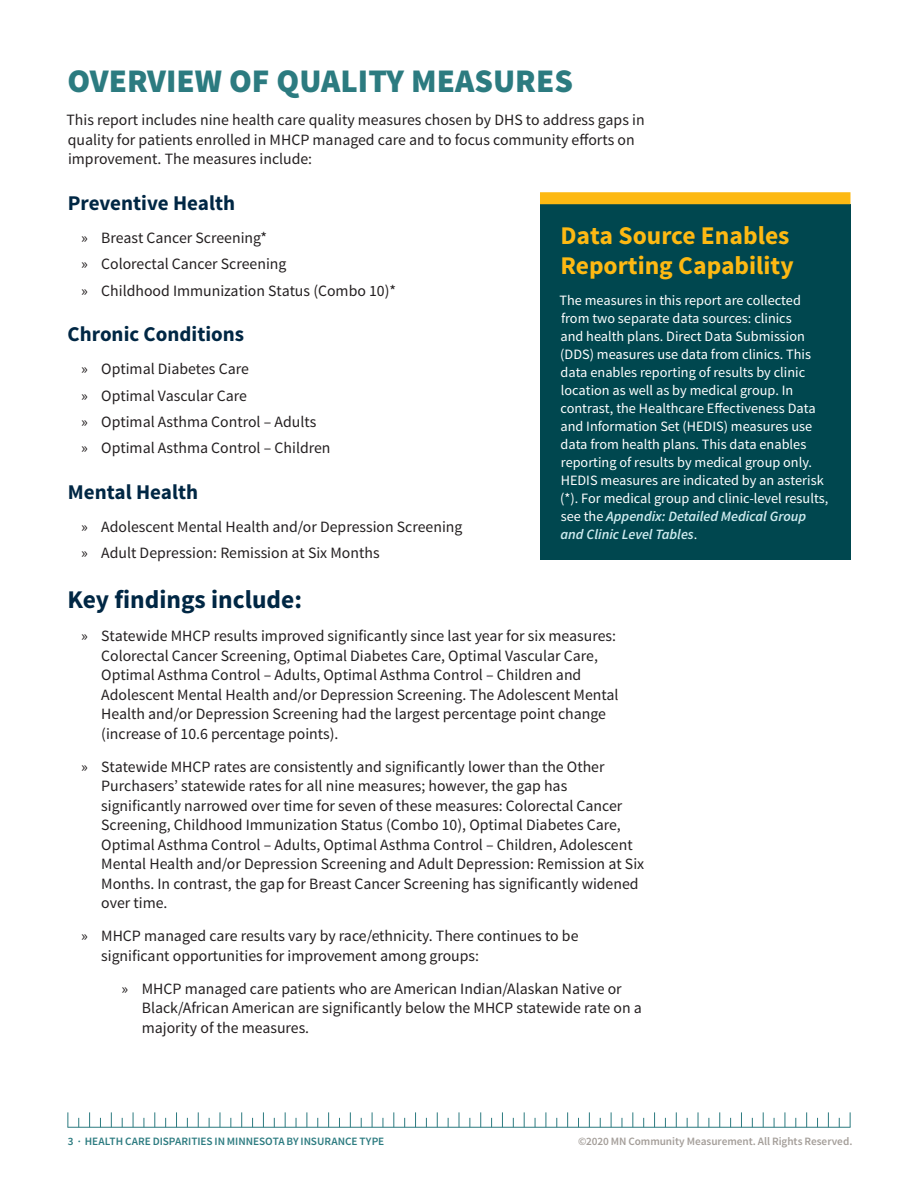
<style>
.page{position:relative;width:918px;height:1188px;background:#fff}
.page>*{position:absolute;margin:0;border:0;box-sizing:border-box;transform-origin:0 0}
.Section_Header{font:900 33px "Source Sans Pro";color:#2c7b80}
.Sidebar_Header{font:700 25.5px/30px "Source Sans Pro";color:#fdb913}
.Header_1{font:700 25.5px "Source Sans Pro";color:#002744}
.Header_2{font:700 21px "Source Sans Pro";color:#002744}
.t1{font:15.75px/19.5px "Source Sans Pro";color:#231f20}
.Sidebar_text_-_white{font:14.25px/18px "Source Sans Pro";color:#fff}
.t2{font:600 11.25px "Source Sans Pro";letter-spacing:-.005em;color:#2c7b80}
.t3{font:600 11.25px "Source Sans Pro";letter-spacing:-.005em;color:#a49e99}
.s1{font-weight:600;font-style:italic;color:#ceebef}
</style>
<div class="page">
<hr style="left:68px;top:1127px;width:782px;height:1px;background:#2c7b80">
<svg style="left:850px;top:1112px;width:1px;height:15px"></svg>
<svg style="left:828px;top:1112px;width:1px;height:15px"></svg>
<svg style="left:806px;top:1112px;width:1px;height:15px"></svg>
<svg style="left:785px;top:1112px;width:1px;height:15px"></svg>
<svg style="left:763px;top:1112px;width:1px;height:15px"></svg>
<svg style="left:741px;top:1112px;width:1px;height:15px"></svg>
<svg style="left:719px;top:1112px;width:1px;height:15px"></svg>
<svg style="left:698px;top:1112px;width:1px;height:15px"></svg>
<svg style="left:676px;top:1112px;width:1px;height:15px"></svg>
<svg style="left:654px;top:1112px;width:1px;height:15px"></svg>
<svg style="left:632px;top:1112px;width:1px;height:15px"></svg>
<svg style="left:611px;top:1112px;width:1px;height:15px"></svg>
<svg style="left:589px;top:1112px;width:1px;height:15px"></svg>
<svg style="left:567px;top:1112px;width:1px;height:15px"></svg>
<svg style="left:546px;top:1112px;width:1px;height:15px"></svg>
<svg style="left:524px;top:1112px;width:1px;height:15px"></svg>
<svg style="left:502px;top:1112px;width:1px;height:15px"></svg>
<svg style="left:480px;top:1112px;width:1px;height:15px"></svg>
<svg style="left:459px;top:1112px;width:1px;height:15px"></svg>
<svg style="left:437px;top:1112px;width:1px;height:15px"></svg>
<svg style="left:415px;top:1112px;width:1px;height:15px"></svg>
<svg style="left:393px;top:1112px;width:1px;height:15px"></svg>
<svg style="left:372px;top:1112px;width:1px;height:15px"></svg>
<svg style="left:350px;top:1112px;width:1px;height:15px"></svg>
<svg style="left:328px;top:1112px;width:1px;height:15px"></svg>
<svg style="left:307px;top:1112px;width:1px;height:15px"></svg>
<svg style="left:285px;top:1112px;width:1px;height:15px"></svg>
<svg style="left:263px;top:1112px;width:1px;height:15px"></svg>
<svg style="left:241px;top:1112px;width:1px;height:15px"></svg>
<svg style="left:220px;top:1112px;width:1px;height:15px"></svg>
<svg style="left:198px;top:1112px;width:1px;height:15px"></svg>
<svg style="left:176px;top:1112px;width:1px;height:15px"></svg>
<svg style="left:154px;top:1112px;width:1px;height:15px"></svg>
<svg style="left:133px;top:1112px;width:1px;height:15px"></svg>
<svg style="left:111px;top:1112px;width:1px;height:15px"></svg>
<svg style="left:89px;top:1112px;width:1px;height:15px"></svg>
<svg style="left:68px;top:1112px;width:1px;height:15px"></svg>
<div style="left:540px;top:204px;width:310px;height:355px;background:#00474f"></div>
<div style="left:540px;top:192px;width:310px;height:12px;background:#fdb913"></div>
<p class="Section_Header" style="left:67px;top:60px;width:507px">OVERVIEW OF QUALITY MEASURES</p>
<p class="t1" style="left:66px;top:111px;width:580px">This report includes nine health care quality measures chosen by DHS to address gaps in quality for patients enrolled in MHCP managed care and to focus community efforts on improvement. The measures include:</p>
<p class="Header_2" style="left:68px;top:190px;width:169px">Preventive Health</p>
<p class="t1" style="left:81px;top:228px;width:188px">» Breast Cancer Screening*</p>
<p class="t1" style="left:81px;top:255px;width:207px">» Colorectal Cancer Screening</p>
<p class="t1" style="left:81px;top:281px;width:317px">» Childhood Immunization Status (Combo 10)*</p>
<p class="Header_2" style="left:68px;top:321px;width:178px">Chronic Conditions</p>
<p class="t1" style="left:81px;top:360px;width:169px">» Optimal Diabetes Care</p>
<p class="t1" style="left:81px;top:386px;width:168px">» Optimal Vascular Care</p>
<p class="t1" style="left:81px;top:412px;width:237px">» Optimal Asthma Control – Adults</p>
<p class="t1" style="left:81px;top:438px;width:251px">» Optimal Asthma Control – Children</p>
<p class="Header_2" style="left:68px;top:478px;width:132px">Mental Health</p>
<p class="t1" style="left:81px;top:517px;width:383px">» Adolescent Mental Health and/or Depression Screening</p>
<p class="t1" style="left:81px;top:543px;width:300px">» Adult Depression: Remission at Six Months</p>
<p class="Header_1" style="left:68px;top:583px;width:236px">Key findings include:</p>
<p class="t1" style="left:101px;top:627px;width:519px;text-indent:-20px">» Statewide MHCP results improved significantly since last year for six measures:<br>Colorectal Cancer Screening, Optimal Diabetes Care, Optimal Vascular Care, Optimal Asthma Control – Adults, Optimal Asthma Control – Children and Adolescent Mental Health and/or Depression Screening. The Adolescent Mental Health and/or Depression Screening had the largest percentage point change (increase of 10.6 percentage points).</p>
<p class="t1" style="left:101px;top:757px;width:545px;text-indent:-20px">» Statewide MHCP rates are consistently and significantly lower than the Other Purchasers’ statewide rates for all nine measures; however, the gap has significantly narrowed over time for seven of these measures: Colorectal Cancer Screening, Childhood Immunization Status (Combo 10), Optimal Diabetes Care, Optimal Asthma Control – Adults, Optimal Asthma Control – Children, Adolescent Mental Health and/or Depression Screening and Adult Depression: Remission at Six Months. In contrast, the gap for Breast Cancer Screening has significantly widened over time.</p>
<p class="t1" style="left:101px;top:927px;width:479px;text-indent:-20px">» MHCP managed care results vary by race/ethnicity. There continues to be significant opportunities for improvement among groups:</p>
<p class="t1" style="left:142px;top:979px;width:502px;text-indent:-20px">» MHCP managed care patients who are American Indian/Alaskan Native or<br>Black/African American are significantly below the MHCP statewide rate on a majority of the measures.</p>
<p class="Sidebar_Header" style="left:560px;top:221px;width:235px">Data Source Enables<br>Reporting Capability</p>
<p class="Sidebar_text_-_white" style="left:559px;top:292px;width:270px">The measures in this report are collected from two separate data sources: clinics<br>and health plans. Direct Data Submission (DDS) measures use data from clinics. This data enables reporting of results by clinic location as well as by medical group. In contrast, the Healthcare Effectiveness Data and Information Set (HEDIS) measures use data from health plans. This data enables reporting of results by medical group only.<br>HEDIS measures are indicated by an asterisk (*). For medical group and clinic-level results, see the <span class="s1">Appendix: Detailed Medical Group and Clinic Level Tables</span>.</p>
<p class="t2" style="left:68px;top:1135px;width:318px">3 · HEALTH CARE DISPARITIES IN MINNESOTA BY INSURANCE TYPE</p>
<p class="t3" style="left:578px;top:1135px;width:276px">©2020 MN Community Measurement. All Rights Reserved.</p>
</div>
